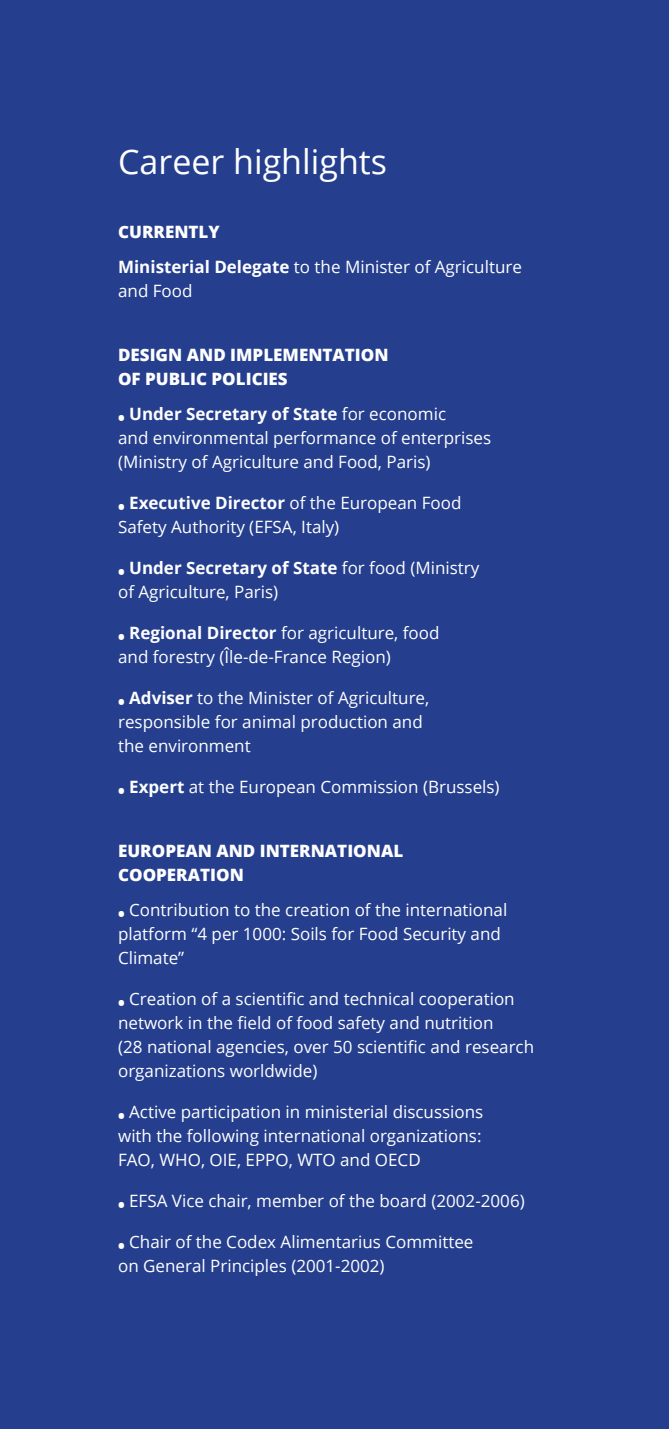
<style>
.page{position:relative;width:669px;height:1429px;background:#253f8e}
.page>*{position:absolute;margin:0;border:0;box-sizing:border-box;transform-origin:0 0}
.texte{font:34px "Open Sans";color:#fff}
.texte-2{font:17px/24px "Open Sans";color:#fff}
.texte-3{font:800 17px/24px "Open Sans";color:#fff}
.s1{font-weight:700}
.s2{font-weight:800}
</style>
<div class="page">
<p class="texte" style="left:118px;top:138px;width:271px">Career highlights</p>
<p class="texte-3" style="left:118px;top:219px;width:103px">CURRENTLY</p>
<p class="texte-2" style="left:118px;top:254px;width:405px"><span class="s1">Ministerial Delegate</span> to the Minister of Agriculture and Food</p>
<p class="texte-3" style="left:118px;top:342px;width:272px">DESIGN AND IMPLEMENTATION<br>OF PUBLIC POLICIES</p>
<p class="texte-2" style="left:118px;top:401px;width:375px"><span class="s2">•</span> <span class="s1">Under Secretary of State</span> for economic<br>and environmental performance of enterprises (Ministry of Agriculture and Food, Paris)</p>
<p class="texte-2" style="left:118px;top:490px;width:345px"><span class="s2">•</span> <span class="s1">Executive Director</span> of the European Food<br>Safety Authority (EFSA, Italy)</p>
<p class="texte-2" style="left:118px;top:555px;width:363px"><span class="s2">•</span> <span class="s1">Under Secretary of State</span> for food (Ministry of Agriculture, Paris)</p>
<p class="texte-2" style="left:118px;top:620px;width:323px"><span class="s2">•</span> <span class="s1">Regional Director</span> for agriculture, food and forestry (Île-de-France Region)</p>
<p class="texte-2" style="left:118px;top:685px;width:313px"><span class="s2">•</span> <span class="s1">Adviser</span> to the Minister of Agriculture, responsible for animal production and the environment</p>
<p class="texte-2" style="left:118px;top:774px;width:383px"><span class="s2">•</span> <span class="s1">Expert</span> at the European Commission (Brussels)</p>
<p class="texte-3" style="left:118px;top:838px;width:287px">EUROPEAN AND INTERNATIONAL<br>COOPERATION</p>
<p class="texte-2" style="left:118px;top:897px;width:391px"><span class="s2">•</span> Contribution to the creation of the international platform “4 per 1000: Soils for Food Security and<br>Climate”</p>
<p class="texte-2" style="left:118px;top:986px;width:418px"><span class="s2">•</span> Creation of a scientific and technical cooperation network in the field of food safety and nutrition<br>(28 national agencies, over 50 scientific and research organizations worldwide)</p>
<p class="texte-2" style="left:118px;top:1100px;width:367px;text-align:justify"><span class="s2">•</span> Active participation in ministerial discussions with the following international organizations:<br>FAO, WHO, OIE, EPPO, WTO and OECD</p>
<p class="texte-2" style="left:118px;top:1189px;width:408px"><span class="s2">•</span> EFSA Vice chair, member of the board (2002-2006)</p>
<p class="texte-2" style="left:118px;top:1230px;width:357px"><span class="s2">•</span> Chair of the Codex Alimentarius Committee on General Principles (2001-2002)</p>
</div>
